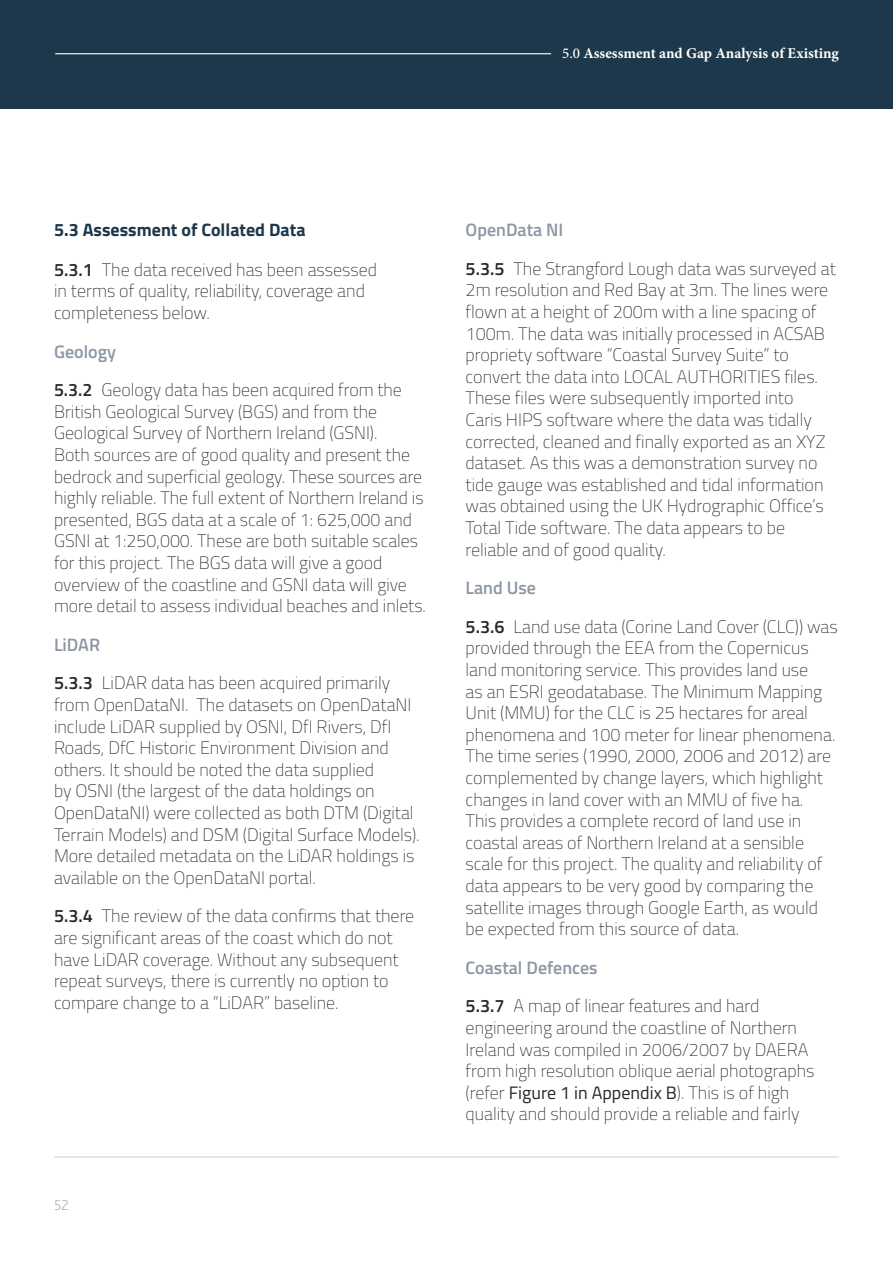
<style>
.page{position:relative;width:893px;height:1263px;background:#fff}
.page>*{position:absolute;margin:0;border:0;box-sizing:border-box;transform-origin:0 0}
.BODY_numbering{font:200 18px/21.6px "Cairo";color:#292829}
.sub_title{font:600 18px "Cairo";color:#8c97a5}
.Caption_text{font:700 18px "Cairo";color:#1e384b}
.t1{font:700 15px "Minion Pro";color:#fff}
.t2{font:200 15px "Bliss 2";color:#a7a9ac}
.s1{font-weight:500}
.s2{font-weight:600}
.s3{font-weight:400}
</style>
<div class="page">
<hr style="left:54px;top:1156px;width:785px;height:1px;background:#d1d3d4">
<div style="left:0;top:0;width:893px;height:108px;background:#1e384b"></div>
<hr style="left:55px;top:53px;width:496px;height:1px;background:#fff">
<p class="t1" style="left:562px;top:42px;width:278px"><span class="s1">5.0</span> Assessment and Gap Analysis of Existing</p>
<p class="Caption_text" style="left:54px;top:215px;width:253px">5.3 Assessment of Collated Data</p>
<p class="BODY_numbering" style="left:54px;top:258px;width:325px"><span class="s2">5.3.1</span> The data received has been assessed in terms of quality, reliability, coverage and completeness below.</p>
<p class="sub_title" style="left:54px;top:338px;width:64px">Geology</p>
<p class="BODY_numbering" style="left:54px;top:379px;width:373px"><span class="s2">5.3.2</span> Geology data has been acquired from the British Geological Survey (BGS) and from the Geological Survey of Northern Ireland (GSNI).<br>Both sources are of good quality and present the bedrock and superficial geology. These sources are highly reliable. The full extent of Northern Ireland is presented, BGS data at a scale of 1: 625,000 and GSNI at 1:250,000. These are both suitable scales for this project. The BGS data will give a good overview of the coastline and GSNI data will give more detail to assess individual beaches and inlets.</p>
<p class="sub_title" style="left:54px;top:631px;width:48px">LiDAR</p>
<p class="BODY_numbering" style="left:54px;top:672px;width:367px"><span class="s2">5.3.3</span> LiDAR data has been acquired primarily from OpenDataNI. The datasets on OpenDataNI include LiDAR supplied by OSNI, DfI Rivers, DfI Roads, DfC Historic Environment Division and others. It should be noted the data supplied<br>by OSNI (the largest of the data holdings on OpenDataNI) were collected as both DTM (Digital Terrain Models) and DSM (Digital Surface Models).<br>More detailed metadata on the LiDAR holdings is available on the OpenDataNI portal.</p>
<p class="BODY_numbering" style="left:54px;top:905px;width:362px"><span class="s2">5.3.4</span> The review of the data confirms that there are significant areas of the coast which do not have LiDAR coverage. Without any subsequent repeat surveys, there is currently no option to compare change to a “LiDAR” baseline.</p>
<p class="t2" style="left:54px;top:1195px;width:16px">52</p>
<p class="sub_title" style="left:466px;top:216px;width:99px">OpenData NI</p>
<p class="BODY_numbering" style="left:466px;top:257px;width:372px"><span class="s2">5.3.5</span> The Strangford Lough data was surveyed at 2m resolution and Red Bay at 3m. The lines were flown at a height of 200m with a line spacing of 100m. The data was initially processed in ACSAB propriety software “Coastal Survey Suite” to convert the data into LOCAL AUTHORITIES files.<br>These files were subsequently imported into<br>Caris HIPS software where the data was tidally corrected, cleaned and finally exported as an XYZ dataset. As this was a demonstration survey no tide gauge was established and tidal information was obtained using the UK Hydrographic Office’s Total Tide software. The data appears to be reliable and of good quality.</p>
<p class="sub_title" style="left:466px;top:574px;width:72px">Land Use</p>
<p class="BODY_numbering" style="left:466px;top:616px;width:374px"><span class="s2">5.3.6</span> Land use data (Corine Land Cover (CLC)) was provided through the EEA from the Copernicus land monitoring service. This provides land use<br>as an ESRI geodatabase. The Minimum Mapping Unit (MMU) for the CLC is 25 hectares for areal phenomena and 100 meter for linear phenomena.<br>The time series (1990, 2000, 2006 and 2012) are complemented by change layers, which highlight changes in land cover with an MMU of five ha.<br>This provides a complete record of land use in coastal areas of Northern Ireland at a sensible scale for this project. The quality and reliability of data appears to be very good by comparing the satellite images through Google Earth, as would be expected from this source of data.</p>
<p class="sub_title" style="left:466px;top:954px;width:134px">Coastal Defences</p>
<p class="BODY_numbering" style="left:466px;top:995px;width:350px"><span class="s2">5.3.7</span> A map of linear features and hard engineering around the coastline of Northern Ireland was compiled in 2006/2007 by DAERA from high resolution oblique aerial photographs (refer <span class="s3">Figure 1 in Appendix B</span>). This is of high quality and should provide a reliable and fairly</p>
</div>
